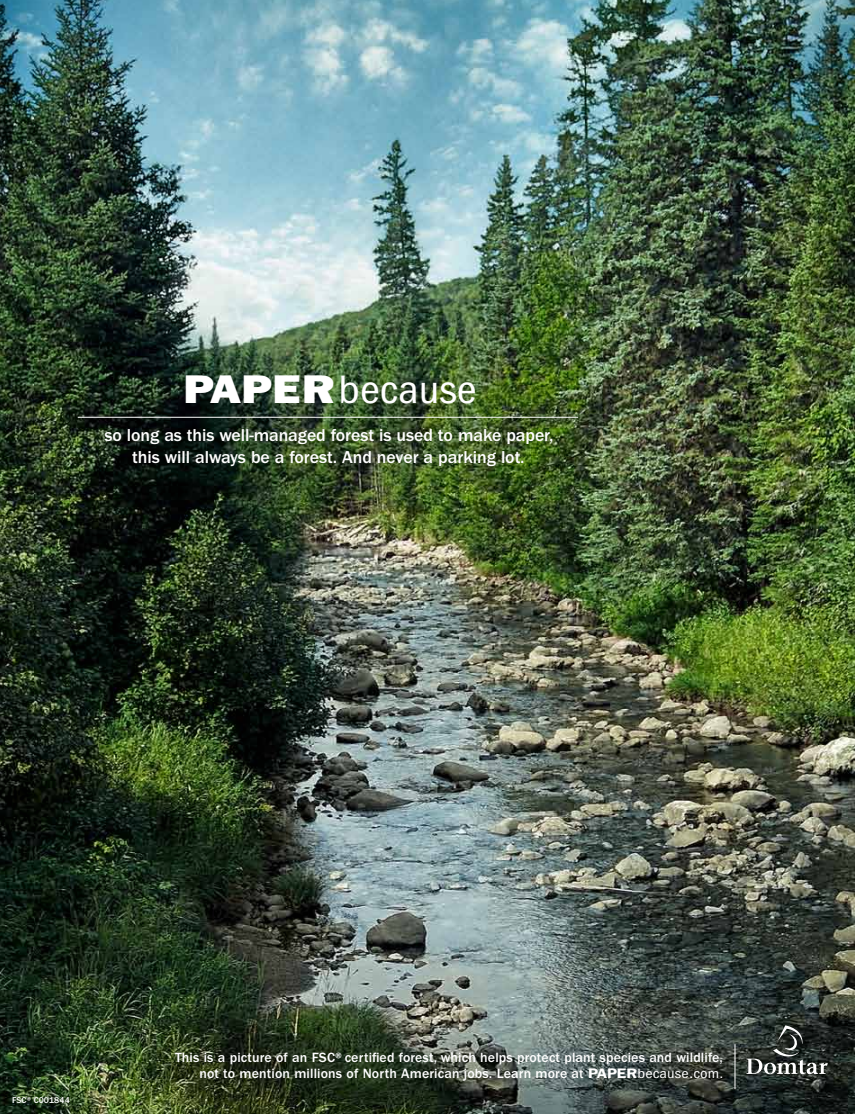
<style>
.page{position:relative;width:855px;height:1114px;background:#fff}
.page>*{position:absolute;margin:0;border:0;box-sizing:border-box;transform-origin:0 0}
.t1{font:condensed 40.88px "ITC Franklin Gothic Std";color:#fff;scale:1.09 1}
.t2{font:500 17.88px/21.6px "ITC Franklin Gothic Std";letter-spacing:-.005em;color:#fff;text-align:center}
.t3{font:500 13.88px/16px "ITC Franklin Gothic Std";letter-spacing:.01em;color:#fff;text-align:right}
.t4{font:500 8.75px "ITC Franklin Gothic Std";letter-spacing:.005em;color:#fff}
.s1{font-family:"ITC Franklin Gothic Std Hvy";font-stretch:normal;font-size:40.25px}
.s2{font-weight:600}
.s3{font-weight:400;font-stretch:condensed}
.s4{font-weight:400}
</style>
<div class="page">
<img style="left:0;top:0;width:855px;height:1114px">
<svg style="left:746px;top:1025px;width:82px;height:49px;background:#454b48"></svg>
<hr style="left:735px;top:1044px;width:1px;height:45px;background:#fff">
<hr style="left:78px;top:417px;width:500px;height:1px;background:#fff">
<h1 class="t1" style="left:183px;top:366px;width:271px"><span class="s1">PAPER</span>because</h1>
<p class="t2" style="left:104px;top:425px;width:451px">so long as this well-managed forest is used to make paper, this will always be a forest. And never a parking lot.</p>
<p class="t4" style="left:12px;top:1095px;width:59px">FSC® C001844</p>
<p class="t3" style="left:175px;top:1050px;width:550px">This is a picture of an FSC® certified forest, which helps protect plant species and wildlife, not to mention millions of North American jobs. Learn more at <span class="s2">PAPER</span><span class="s3">because</span><span class="s4">.</span><span class="s3">com.</span></p>
</div>
